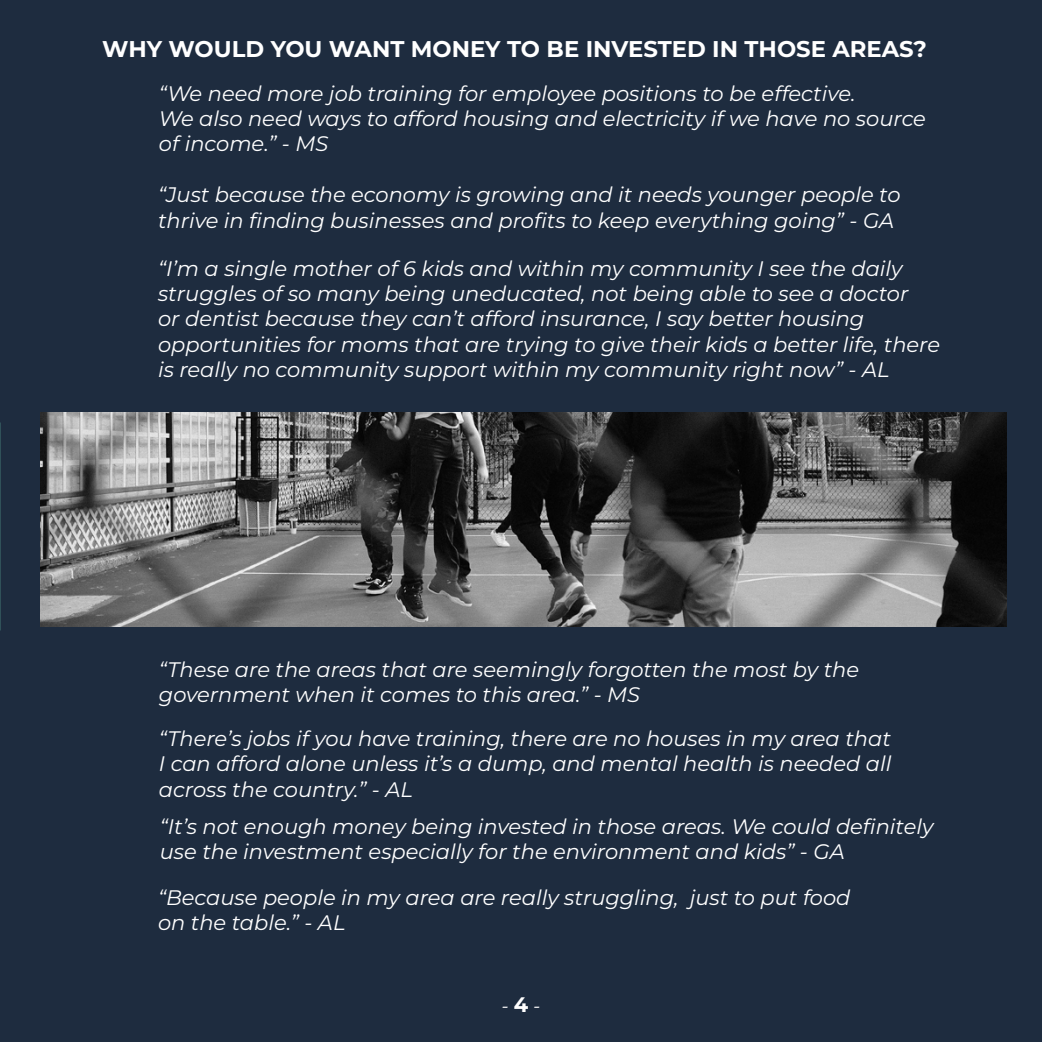
<style>
.page{position:relative;width:1042px;height:1042px;background:#1e2c3f}
.page>*{position:absolute;margin:0;border:0;box-sizing:border-box;transform-origin:0 0}
.t1{font:100 22.75px "Montserrat";color:#fff}
.t2{font:italic 100 21px/25.2px "Montserrat";color:#fff}
.t3{font:21px "Minion Pro";color:#fff}
.s1{font-family:"Montserrat";font-weight:100}
</style>
<div class="page">
<img style="left:40px;top:412px;width:966px;height:215px">
<p class="t1" style="left:102px;top:34px;width:826px">WHY WOULD YOU WANT MONEY TO BE INVESTED IN THOSE AREAS?</p>
<p class="t2" style="left:159px;top:80px;width:768px">“We need more job training for employee positions to be effective.<br>We also need ways to afford housing and electricity if we have no source of income.” - MS</p>
<p class="t2" style="left:158px;top:182px;width:744px">“Just because the economy is growing and it needs younger people to thrive in finding businesses and profits to keep everything going” - GA</p>
<p class="t2" style="left:158px;top:255px;width:783px">“I’m a single mother of 6 kids and within my community I see the daily struggles of so many being uneducated, not being able to see a doctor<br>or dentist because they can’t afford insurance, I say better housing opportunities for moms that are trying to give their kids a better life, there is really no community support within my community right now” - AL</p>
<p class="t2" style="left:159px;top:656px;width:702px">“These are the areas that are seemingly forgotten the most by the government when it comes to this area.” - MS</p>
<p class="t2" style="left:159px;top:725px;width:734px;text-align:justify">“There’s jobs if you have training, there are no houses in my area that I can afford alone unless it’s a dump, and mental health is needed all across the country.” - AL</p>
<p class="t2" style="left:160px;top:813px;width:775px">“It’s not enough money being invested in those areas. We could definitely use the investment especially for the environment and kids” - GA</p>
<p class="t2" style="left:158px;top:884px;width:694px">“Because people in my area are really struggling, just to put food on the table.” - AL</p>
<p class="t3" style="left:501px;top:991px;width:40px">- <span class="s1">4</span> -</p>
</div>
